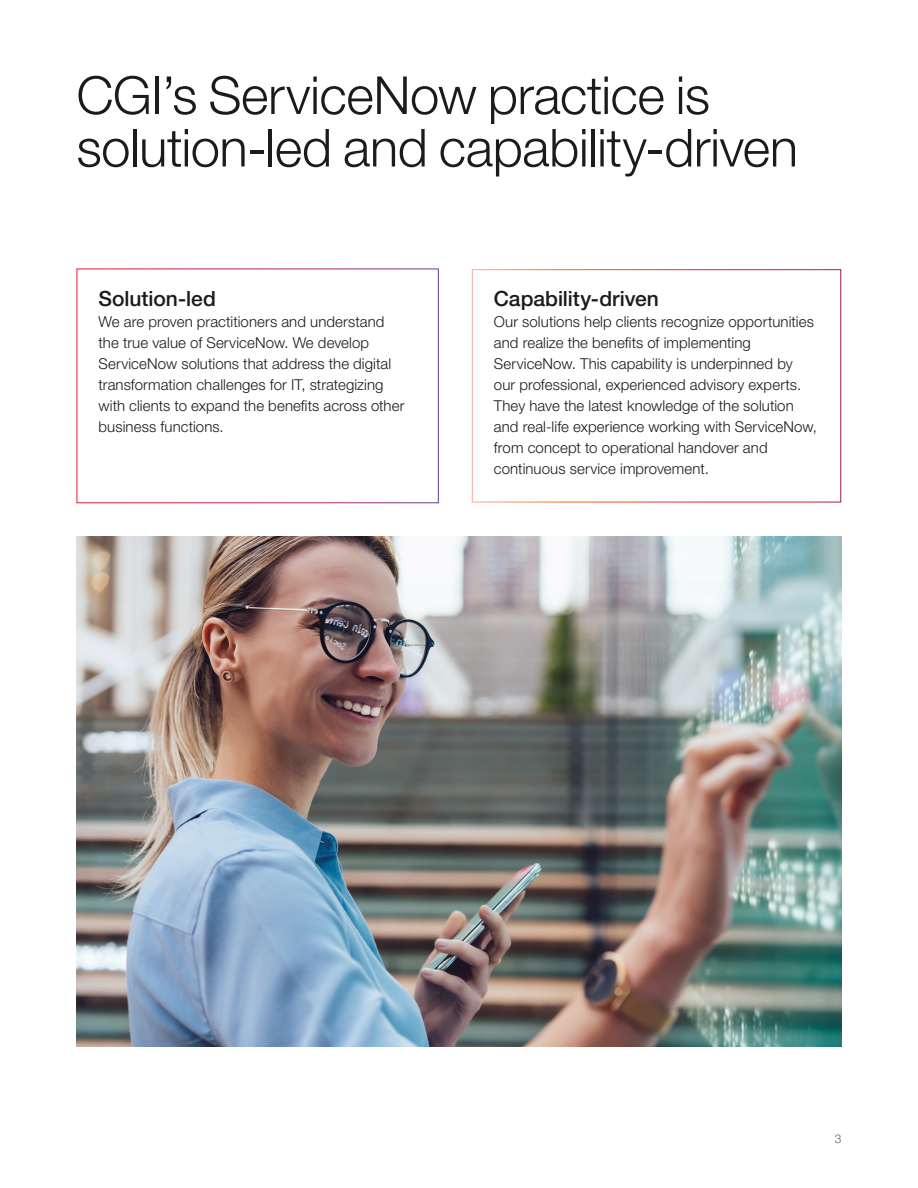
<style>
.page{position:relative;width:918px;height:1188px;background:#fff}
.page>*{position:absolute;margin:0;border:0;box-sizing:border-box;transform-origin:0 0}
.t1{font:300 52.5px/52.5px "Helvetica Neue LT Pro";letter-spacing:-.01em;color:#1c1b1a}
.t2{font:500 21px "Helvetica Neue LT Pro";color:#1c1b1a}
.t3{font:300 15px/21px "Helvetica Neue LT Pro";letter-spacing:.005em;color:#1c1b1a}
.t4{font:300 12px "Helvetica Neue LT Pro";color:#5f6160}
</style>
<div class="page">
<div style="left:77px;top:269px;width:362px;height:234px;border:1px solid #fff"></div>
<div style="left:472px;top:269px;width:369px;height:233px;border:1px solid #fff"></div>
<img style="left:76px;top:536px;width:765px;height:511px">
<h1 class="t1" style="left:76px;top:68px;width:723px">CGI’s ServiceNow practice is solution-led and capability-driven</h1>
<h2 class="t2" style="left:99px;top:286px;width:119px">Solution-led</h2>
<p class="t3" style="left:99px;top:310px;width:307px">We are proven practitioners and understand the true value of ServiceNow. We develop ServiceNow solutions that address the digital transformation challenges for IT, strategizing with clients to expand the benefits across other business functions.</p>
<h2 class="t2" style="left:494px;top:286px;width:167px">Capability-driven</h2>
<p class="t3" style="left:494px;top:311px;width:324px">Our solutions help clients recognize opportunities and realize the benefits of implementing ServiceNow. This capability is underpinned by our professional, experienced advisory experts.<br>They have the latest knowledge of the solution and real-life experience working with ServiceNow, from concept to operational handover and continuous service improvement.</p>
<p class="t4" style="left:835px;top:1131px;width:8px">3</p>
</div>
